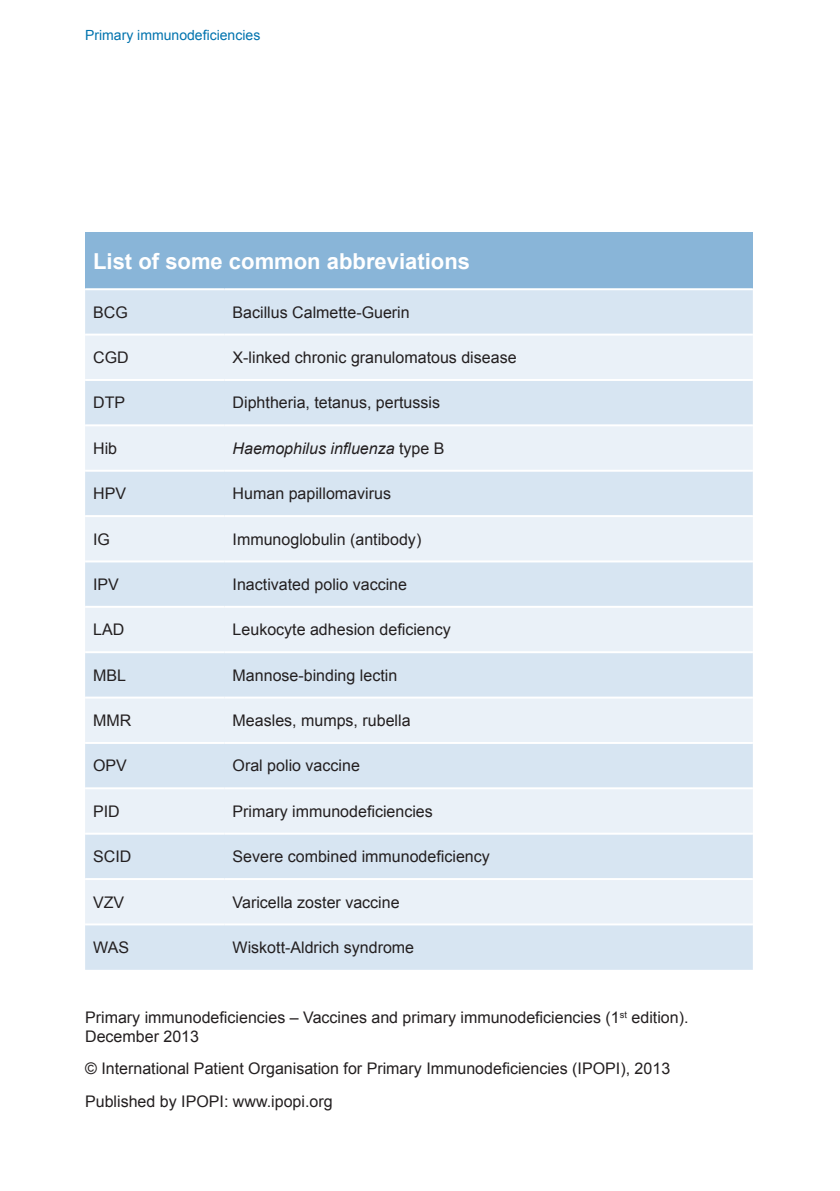
<style>
.page{position:relative;width:840px;height:1191px;background:#fff}
.page>*{position:absolute;margin:0;border:0;box-sizing:border-box;transform-origin:0 0}
.txt{font:700 22px "Arial";color:#fff}
.txt-2{font:16px/19.2px "Arial";color:#231f20}
.txt-3{font:italic 16px "Arial";color:#231f20}
.t1{font:14px "Arial";color:#0073ae}
.s1{font-style:normal}
</style>
<div class="page">
<div style="left:85px;top:232px;width:667px;height:57px;background:#89b5d8"></div>
<div style="left:85px;top:290px;width:667px;height:679px;background:#d7e5f2"></div>
<svg style="left:85px;top:335px;width:667px;height:588px;background:#e1ebf5"></svg>
<hr style="left:85px;top:333px;width:139px;height:2px;background:#fff">
<hr style="left:224px;top:333px;width:528px;height:2px;background:#fff">
<hr style="left:85px;top:379px;width:139px;height:2px;background:#fff">
<hr style="left:224px;top:379px;width:528px;height:2px;background:#fff">
<hr style="left:85px;top:424px;width:139px;height:2px;background:#fff">
<hr style="left:224px;top:424px;width:528px;height:2px;background:#fff">
<hr style="left:85px;top:470px;width:139px;height:2px;background:#fff">
<hr style="left:224px;top:470px;width:528px;height:2px;background:#fff">
<hr style="left:85px;top:515px;width:139px;height:2px;background:#fff">
<hr style="left:224px;top:515px;width:528px;height:2px;background:#fff">
<hr style="left:85px;top:560px;width:139px;height:2px;background:#fff">
<hr style="left:224px;top:560px;width:528px;height:2px;background:#fff">
<hr style="left:85px;top:606px;width:139px;height:2px;background:#fff">
<hr style="left:224px;top:606px;width:528px;height:2px;background:#fff">
<hr style="left:85px;top:651px;width:139px;height:2px;background:#fff">
<hr style="left:224px;top:651px;width:528px;height:2px;background:#fff">
<hr style="left:85px;top:696px;width:139px;height:2px;background:#fff">
<hr style="left:224px;top:696px;width:528px;height:2px;background:#fff">
<hr style="left:85px;top:288px;width:139px;height:2px;background:#fff">
<hr style="left:224px;top:288px;width:528px;height:2px;background:#fff">
<hr style="left:85px;top:742px;width:139px;height:2px;background:#fff">
<hr style="left:224px;top:742px;width:528px;height:2px;background:#fff">
<hr style="left:85px;top:787px;width:139px;height:2px;background:#fff">
<hr style="left:224px;top:787px;width:528px;height:2px;background:#fff">
<hr style="left:85px;top:832px;width:139px;height:2px;background:#fff">
<hr style="left:224px;top:832px;width:528px;height:2px;background:#fff">
<hr style="left:85px;top:878px;width:139px;height:2px;background:#fff">
<hr style="left:224px;top:878px;width:528px;height:2px;background:#fff">
<hr style="left:85px;top:923px;width:139px;height:2px;background:#fff">
<hr style="left:224px;top:923px;width:528px;height:2px;background:#fff">
<p class="t1" style="left:85px;top:25px;width:177px">Primary immunodeficiencies</p>
<p class="txt" style="left:93px;top:247px;width:378px">List of some common abbreviations</p>
<p class="txt-2" style="left:93px;top:303px;width:36px">BCG</p>
<p class="txt-2" style="left:232px;top:303px;width:178px">Bacillus Calmette-Guerin</p>
<p class="txt-2" style="left:93px;top:348px;width:37px">CGD</p>
<p class="txt-2" style="left:232px;top:348px;width:285px">X-linked chronic granulomatous disease</p>
<p class="txt-2" style="left:93px;top:393px;width:33px">DTP</p>
<p class="txt-2" style="left:232px;top:393px;width:209px">Diphtheria, tetanus, pertussis</p>
<p class="txt-2" style="left:93px;top:439px;width:25px">Hib</p>
<p class="txt-3" style="left:232px;top:438px;width:213px">Haemophilus influenza <span class="s1">type B</span></p>
<p class="txt-2" style="left:93px;top:484px;width:34px">HPV</p>
<p class="txt-2" style="left:232px;top:484px;width:160px">Human papillomavirus</p>
<p class="txt-2" style="left:93px;top:529px;width:18px">IG</p>
<p class="txt-2" style="left:232px;top:529px;width:190px">Immunoglobulin (antibody)</p>
<p class="txt-2" style="left:93px;top:575px;width:27px">IPV</p>
<p class="txt-2" style="left:232px;top:575px;width:176px">Inactivated polio vaccine</p>
<p class="txt-2" style="left:93px;top:620px;width:33px">LAD</p>
<p class="txt-2" style="left:232px;top:620px;width:219px">Leukocyte adhesion deficiency</p>
<p class="txt-2" style="left:93px;top:665px;width:34px">MBL</p>
<p class="txt-2" style="left:232px;top:665px;width:166px">Mannose-binding lectin</p>
<p class="txt-2" style="left:93px;top:711px;width:40px">MMR</p>
<p class="txt-2" style="left:232px;top:711px;width:179px">Measles, mumps, rubella</p>
<p class="txt-2" style="left:93px;top:756px;width:35px">OPV</p>
<p class="txt-2" style="left:232px;top:756px;width:129px">Oral polio vaccine</p>
<p class="txt-2" style="left:93px;top:801px;width:28px">PID</p>
<p class="txt-2" style="left:232px;top:801px;width:202px">Primary immunodeficiencies</p>
<p class="txt-2" style="left:93px;top:847px;width:40px">SCID</p>
<p class="txt-2" style="left:232px;top:847px;width:258px">Severe combined immunodeficiency</p>
<p class="txt-2" style="left:93px;top:892px;width:33px">VZV</p>
<p class="txt-2" style="left:232px;top:892px;width:168px">Varicella zoster vaccine</p>
<p class="txt-2" style="left:93px;top:938px;width:37px">WAS</p>
<p class="txt-2" style="left:232px;top:938px;width:183px">Wiskott-Aldrich syndrome</p>
<p class="txt-2" style="left:85px;top:1008px;width:604px">Primary immunodeficiencies – Vaccines and primary immunodeficiencies (1<sup>st</sup> edition).<br>December 2013</p>
<p class="txt-2" style="left:85px;top:1059px;width:586px">© International Patient Organisation for Primary Immunodeficiencies (IPOPI), 2013</p>
<p class="txt-2" style="left:85px;top:1091px;width:249px">Published by IPOPI: www.ipopi.org</p>
</div>
